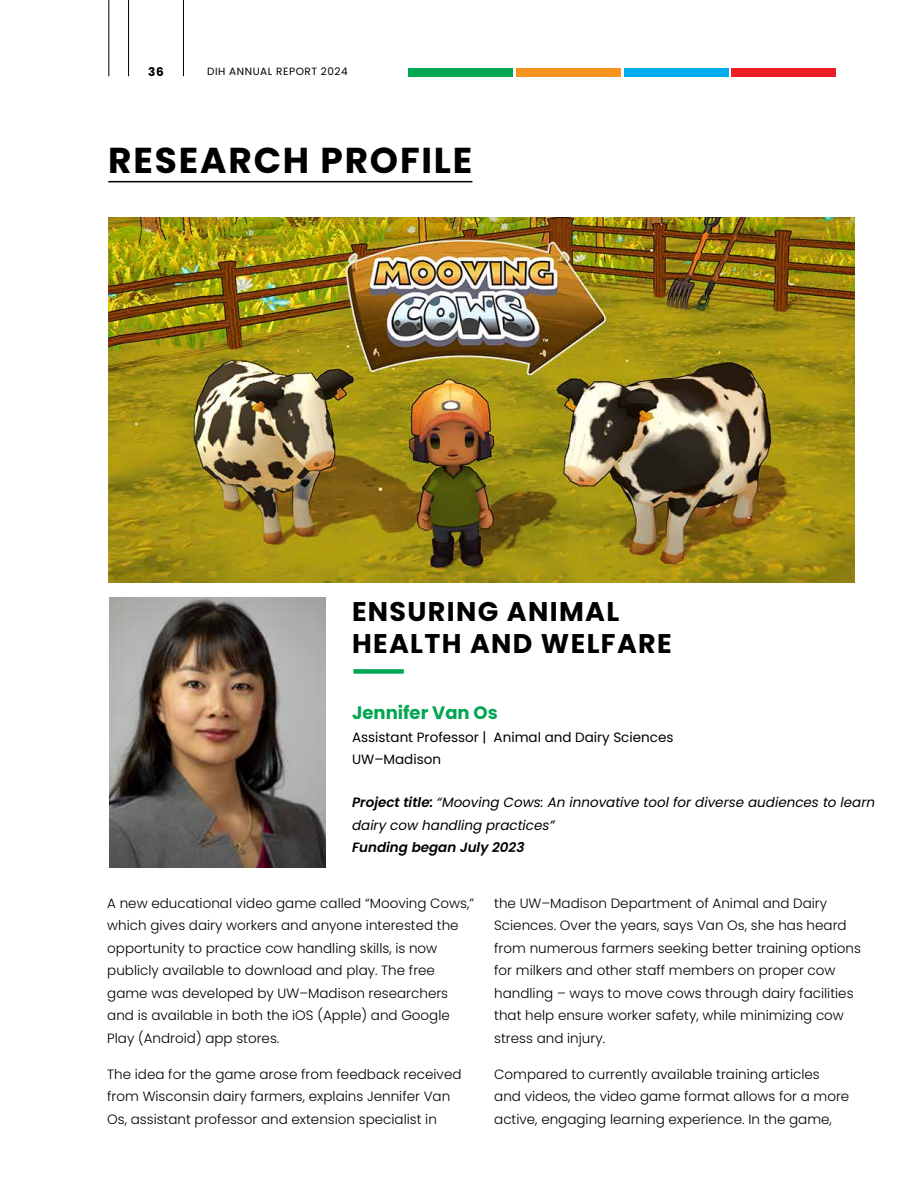
<style>
.page{position:relative;width:918px;height:1188px;background:#fff}
.page>*{position:absolute;margin:0;border:0;box-sizing:border-box;transform-origin:0 0}
.t1{font:700 36px "Poppins";letter-spacing:.05em;color:#000}
.t2{font:700 27px/32.4px "Poppins";letter-spacing:.05em;color:#000}
.t3{font:700 18px "Poppins";color:#00a651}
.t4{font:300 13.5px/22.5px "Poppins";color:#000}
.t5{font:italic 13.5px/22.5px "Poppins";color:#000}
.t6{font:13.5px/22.5px "Poppins";color:#000}
.t7{font:italic 600 13.5px "Poppins";color:#000}
.t8{font:700 12px "Poppins";color:#000}
.t9{font:10.5px "Poppins";letter-spacing:.05em;color:#000}
.s1{font-weight:600}
</style>
<div class="page">
<hr style="left:109px;top:0;width:1px;height:76px;background:#000">
<hr style="left:128px;top:0;width:1px;height:76px;background:#000">
<hr style="left:183px;top:0;width:1px;height:76px;background:#000">
<div style="left:409px;top:68px;width:104px;height:9px;background:#00a651"></div>
<div style="left:516px;top:68px;width:105px;height:9px;background:#f7941e"></div>
<div style="left:624px;top:68px;width:105px;height:9px;background:#00aeef"></div>
<div style="left:731px;top:68px;width:105px;height:9px;background:#ed1d24"></div>
<img style="left:109px;top:597px;width:216px;height:270px">
<hr style="left:108px;top:181px;width:364px;height:1px;background:#000">
<div style="left:353px;top:669px;width:51px;height:5px;background:#00a651"></div>
<img style="left:108px;top:217px;width:746px;height:365px">
<p class="t8" style="left:148px;top:65px;width:17px">36</p>
<p class="t9" style="left:207px;top:65px;width:142px">DIH ANNUAL REPORT 2024</p>
<h1 class="t1" style="left:108px;top:139px;width:366px">RESEARCH PROFILE</h1>
<h2 class="t2" style="left:352px;top:595px;width:321px">ENSURING ANIMAL<br>HEALTH AND WELFARE</h2>
<h3 class="t3" style="left:352px;top:703px;width:147px">Jennifer Van Os</h3>
<p class="t6" style="left:352px;top:726px;width:323px">Assistant Professor | Animal and Dairy Sciences<br>UW–Madison</p>
<p class="t5" style="left:352px;top:791px;width:525px"><span class="s1">Project title:</span> “Mooving Cows: An innovative tool for diverse audiences to learn dairy cow handling practices”</p>
<p class="t7" style="left:352px;top:840px;width:174px">Funding began July 2023</p>
<p class="t4" style="left:107px;top:892px;width:368px">A new educational video game called “Mooving Cows,” which gives dairy workers and anyone interested the opportunity to practice cow handling skills, is now publicly available to download and play. The free game was developed by UW–Madison researchers and is available in both the iOS (Apple) and Google Play (Android) app stores.</p>
<p class="t4" style="left:107px;top:1063px;width:356px">The idea for the game arose from feedback received from Wisconsin dairy farmers, explains Jennifer Van<br>Os, assistant professor and extension specialist in</p>
<p class="t4" style="left:494px;top:892px;width:368px">the UW–Madison Department of Animal and Dairy Sciences. Over the years, says Van Os, she has heard from numerous farmers seeking better training options for milkers and other staff members on proper cow handling – ways to move cows through dairy facilities that help ensure worker safety, while minimizing cow stress and injury.</p>
<p class="t4" style="left:494px;top:1063px;width:357px">Compared to currently available training articles and videos, the video game format allows for a more active, engaging learning experience. In the game,</p>
</div>
